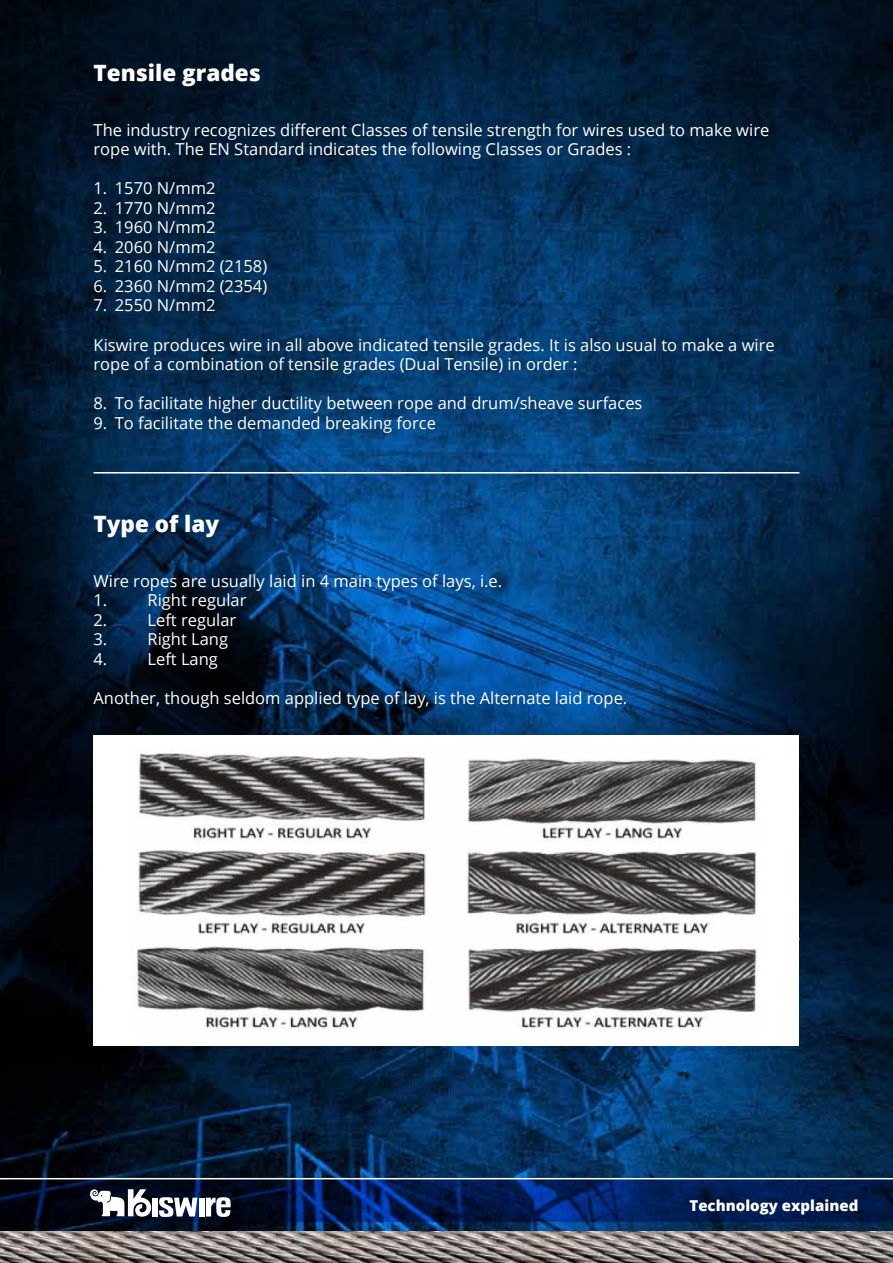
<style>
.page{position:relative;width:893px;height:1263px;background:#fff}
.page>*{position:absolute;margin:0;border:0;box-sizing:border-box;transform-origin:0 0}
.t1{font:800 22.5px "Open Sans";color:#fff}
.t2{font:16.5px/19.5px "Open Sans";color:#fff}
.t3{font:800 15px "Open Sans";color:#fff}
</style>
<div class="page">
<img style="left:0;top:0;width:893px;height:1231px">
<svg style="left:0;top:1179px;width:893px;height:43px;background:#041b4b"></svg>
<div style="left:153px;top:1197px;width:5px;height:19px;background:#fff"></div>
<svg style="left:159px;top:1196px;width:38px;height:21px"></svg>
<div style="left:199px;top:1197px;width:5px;height:19px;background:#fff"></div>
<svg style="left:206px;top:1197px;width:25px;height:20px"></svg>
<svg style="left:90px;top:1189px;width:61px;height:28px"></svg>
<hr style="left:0;top:1178px;width:893px;height:1px;background:#fff">
<img style="left:0;top:1231px;width:893px;height:32px">
<div style="left:94px;top:736px;width:705px;height:310px;background:#fff"></div>
<img style="left:137px;top:753px;width:620px;height:277px">
<hr style="left:94px;top:472px;width:705px;height:1px;background:#fff">
<h1 class="t1" style="left:94px;top:56px;width:169px">Tensile grades</h1>
<p class="t2" style="left:94px;top:120px;width:677px">The industry recognizes different Classes of tensile strength for wires used to make wire rope with. The EN Standard indicates the following Classes or Grades :</p>
<p class="t2" style="left:94px;top:178px;width:123px">1. 1570 N/mm2</p>
<p class="t2" style="left:94px;top:198px;width:123px">2. 1770 N/mm2</p>
<p class="t2" style="left:94px;top:217px;width:123px">3. 1960 N/mm2</p>
<p class="t2" style="left:94px;top:237px;width:123px">4. 2060 N/mm2</p>
<p class="t2" style="left:94px;top:256px;width:175px">5. 2160 N/mm2 (2158)</p>
<p class="t2" style="left:94px;top:276px;width:175px">6. 2360 N/mm2 (2354)</p>
<p class="t2" style="left:94px;top:295px;width:123px">7. 2550 N/mm2</p>
<p class="t2" style="left:94px;top:334px;width:683px">Kiswire produces wire in all above indicated tensile grades. It is also usual to make a wire rope of a combination of tensile grades (Dual Tensile) in order :</p>
<p class="t2" style="left:94px;top:393px;width:550px">8. To facilitate higher ductility between rope and drum/sheave surfaces</p>
<p class="t2" style="left:94px;top:412px;width:344px">9. To facilitate the demanded breaking force</p>
<h1 class="t1" style="left:94px;top:506px;width:127px">Type of lay</h1>
<p class="t2" style="left:94px;top:571px;width:410px">Wire ropes are usually laid in 4 main types of lays, i.e.<br>1.</p>
<p class="t2" style="left:148px;top:590px;width:100px">Right regular</p>
<p class="t2" style="left:94px;top:610px;width:15px">2.</p>
<p class="t2" style="left:148px;top:610px;width:90px">Left regular</p>
<p class="t2" style="left:94px;top:629px;width:15px">3.</p>
<p class="t2" style="left:148px;top:629px;width:82px">Right Lang</p>
<p class="t2" style="left:94px;top:649px;width:15px">4.</p>
<p class="t2" style="left:148px;top:649px;width:72px">Left Lang</p>
<p class="t2" style="left:94px;top:688px;width:535px">Another, though seldom applied type of lay, is the Alternate laid rope.</p>
<p class="t3" style="left:689px;top:1194px;width:170px">Technology explained</p>
</div>
